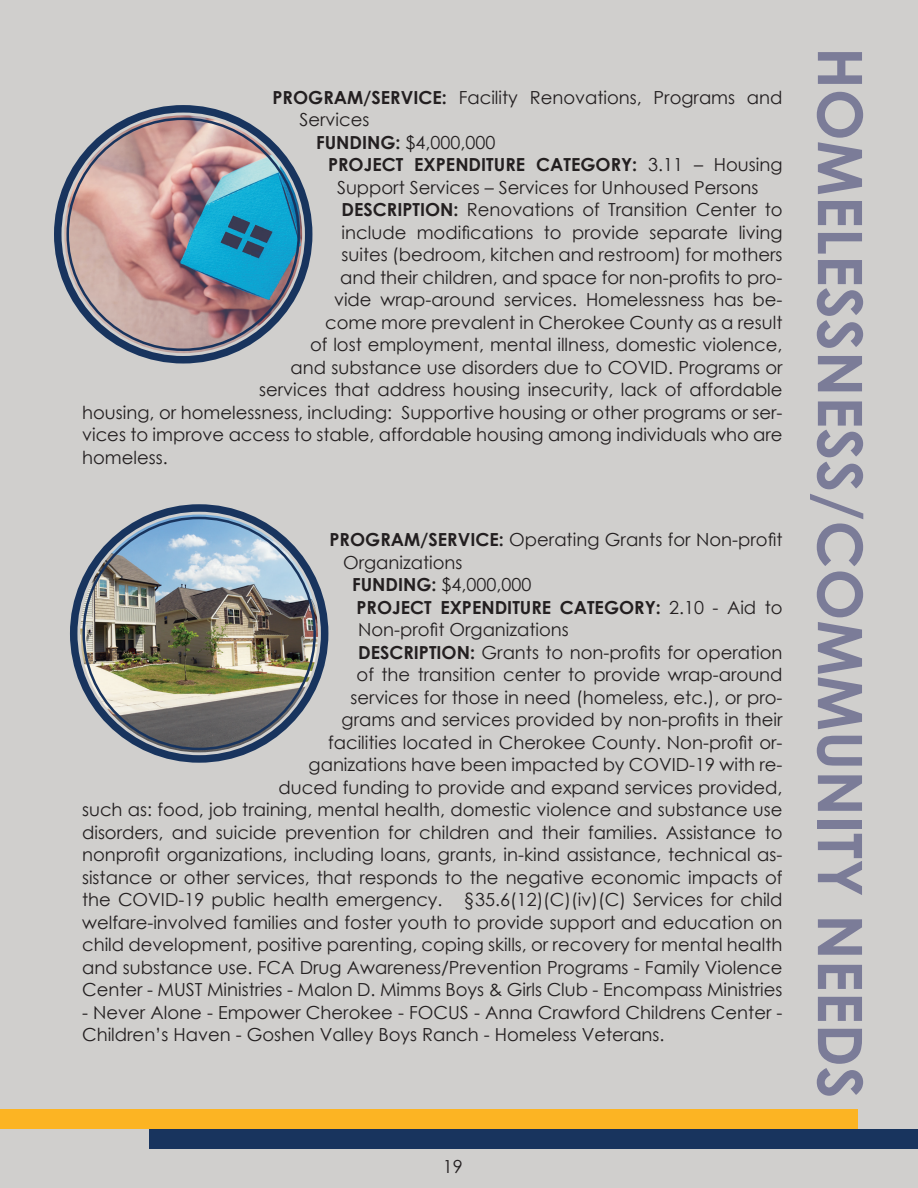
<style>
.page{position:relative;width:918px;height:1188px;background:#d0cfcd}
.page>*{position:absolute;margin:0;border:0;box-sizing:border-box;transform-origin:0 0}
.t1{font:700 61.5px "Century Gothic";color:#7b7c98}
.t2{font:18px/22.5px "Century Gothic";color:#231f20}
.t3{font:700 18px "Century Gothic";color:#231f20}
.s1{font-weight:700}
.s2{font-weight:400}
</style>
<div class="page">
<div style="left:149px;top:1129px;width:769px;height:19px;background:#18345e"></div>
<div style="left:0;top:1110px;width:858px;height:19px;background:#fcb423"></div>
<img style="left:64px;top:115px;width:238px;height:238px;border-radius:119px">
<div style="left:54px;top:105px;width:258px;height:259px;border:8px solid #18345e;border-radius:50%"></div>
<img style="left:80px;top:515px;width:238px;height:237px;border-radius:119px">
<div style="left:70px;top:504px;width:258px;height:259px;border:8px solid #18345e;border-radius:50%"></div>
<p class="t2" style="left:273px;top:86px;width:512px"><span class="s1">PROGRAM/SERVICE:</span> Facility Renovations, Programs and</p>
<p class="t2" style="left:300px;top:108px;width:71px">Services</p>
<p class="t2" style="left:316px;top:131px;width:181px"><span class="s1">FUNDING:</span> $4,000,000</p>
<p class="t3" style="left:328px;top:151px;width:456px">PROJECT EXPENDITURE CATEGORY: <span class="s2">3.11 – Housing</span></p>
<p class="t2" style="left:337px;top:176px;width:423px">Support Services – Services for Unhoused Persons</p>
<p class="t2" style="left:342px;top:198px;width:443px"><span class="s1">DESCRIPTION:</span> Renovations of Transition Center to</p>
<p class="t2" style="left:342px;top:221px;width:442px">include modifications to provide separate living</p>
<p class="t2" style="left:342px;top:243px;width:443px">suites (bedroom, kitchen and restroom) for mothers</p>
<p class="t2" style="left:340px;top:266px;width:444px">and their children, and space for non-profits to pro-</p>
<p class="t2" style="left:334px;top:288px;width:450px">vide wrap-around services. Homelessness has be-</p>
<p class="t2" style="left:325px;top:311px;width:459px">come more prevalent in Cherokee County as a result</p>
<p class="t2" style="left:310px;top:333px;width:474px">of lost employment, mental illness, domestic violence,</p>
<p class="t2" style="left:291px;top:356px;width:494px">and substance use disorders due to COVID. Programs or</p>
<p class="t2" style="left:259px;top:378px;width:525px">services that address housing insecurity, lack of affordable</p>
<p class="t2" style="left:82px;top:401px;width:702px">housing, or homelessness, including: Supportive housing or other programs or ser-</p>
<p class="t2" style="left:82px;top:423px;width:702px">vices to improve access to stable, affordable housing among individuals who are</p>
<p class="t2" style="left:82px;top:446px;width:87px">homeless.</p>
<p class="t2" style="left:330px;top:528px;width:455px"><span class="s1">PROGRAM/SERVICE:</span> Operating Grants for Non-profit</p>
<p class="t2" style="left:343px;top:551px;width:121px">Organizations</p>
<p class="t2" style="left:352px;top:573px;width:181px"><span class="s1">FUNDING:</span> $4,000,000</p>
<p class="t3" style="left:357px;top:593px;width:428px">PROJECT EXPENDITURE CATEGORY: <span class="s2">2.10 - Aid to</span></p>
<p class="t2" style="left:358px;top:618px;width:212px">Non-profit Organizations</p>
<p class="t2" style="left:358px;top:641px;width:426px"><span class="s1">DESCRIPTION:</span> Grants to non-profits for operation</p>
<p class="t2" style="left:357px;top:663px;width:428px">of the transition center to provide wrap-around</p>
<p class="t2" style="left:351px;top:686px;width:434px">services for those in need (homeless, etc.), or pro-</p>
<p class="t2" style="left:342px;top:708px;width:443px">grams and services provided by non-profits in their</p>
<p class="t2" style="left:328px;top:731px;width:456px">facilities located in Cherokee County. Non-profit or-</p>
<p class="t2" style="left:309px;top:753px;width:476px">ganizations have been impacted by COVID-19 with re-</p>
<p class="t2" style="left:279px;top:776px;width:506px">duced funding to provide and expand services provided,</p>
<p class="t2" style="left:82px;top:798px;width:702px">such as: food, job training, mental health, domestic violence and substance use</p>
<p class="t2" style="left:82px;top:821px;width:702px">disorders, and suicide prevention for children and their families. Assistance to</p>
<p class="t2" style="left:82px;top:843px;width:702px">nonprofit organizations, including loans, grants, in-kind assistance, technical as-</p>
<p class="t2" style="left:82px;top:866px;width:702px">sistance or other services, that responds to the negative economic impacts of</p>
<p class="t2" style="left:82px;top:888px;width:702px">the COVID-19 public health emergency. §35.6(12)(C)(iv)(C) Services for child</p>
<p class="t2" style="left:82px;top:911px;width:702px">welfare-involved families and foster youth to provide support and education on</p>
<p class="t2" style="left:82px;top:933px;width:702px">child development, positive parenting, coping skills, or recovery for mental health</p>
<p class="t2" style="left:82px;top:956px;width:702px">and substance use. FCA Drug Awareness/Prevention Programs - Family Violence</p>
<p class="t2" style="left:82px;top:978px;width:702px">Center - MUST Ministries - Malon D. Mimms Boys &amp; Girls Club - Encompass Ministries</p>
<p class="t2" style="left:82px;top:1001px;width:702px">- Never Alone - Empower Cherokee - FOCUS - Anna Crawford Childrens Center -<br>Children’s Haven - Goshen Valley Boys Ranch - Homeless Veterans.</p>
<p class="t2" style="left:443px;top:1155px;width:21px">19</p>
<h1 class="t1" style="left:887px;top:47px;width:1053px;rotate:90deg">HOMELESSNESS/COMMUNITY NEEDS</h1>
</div>
